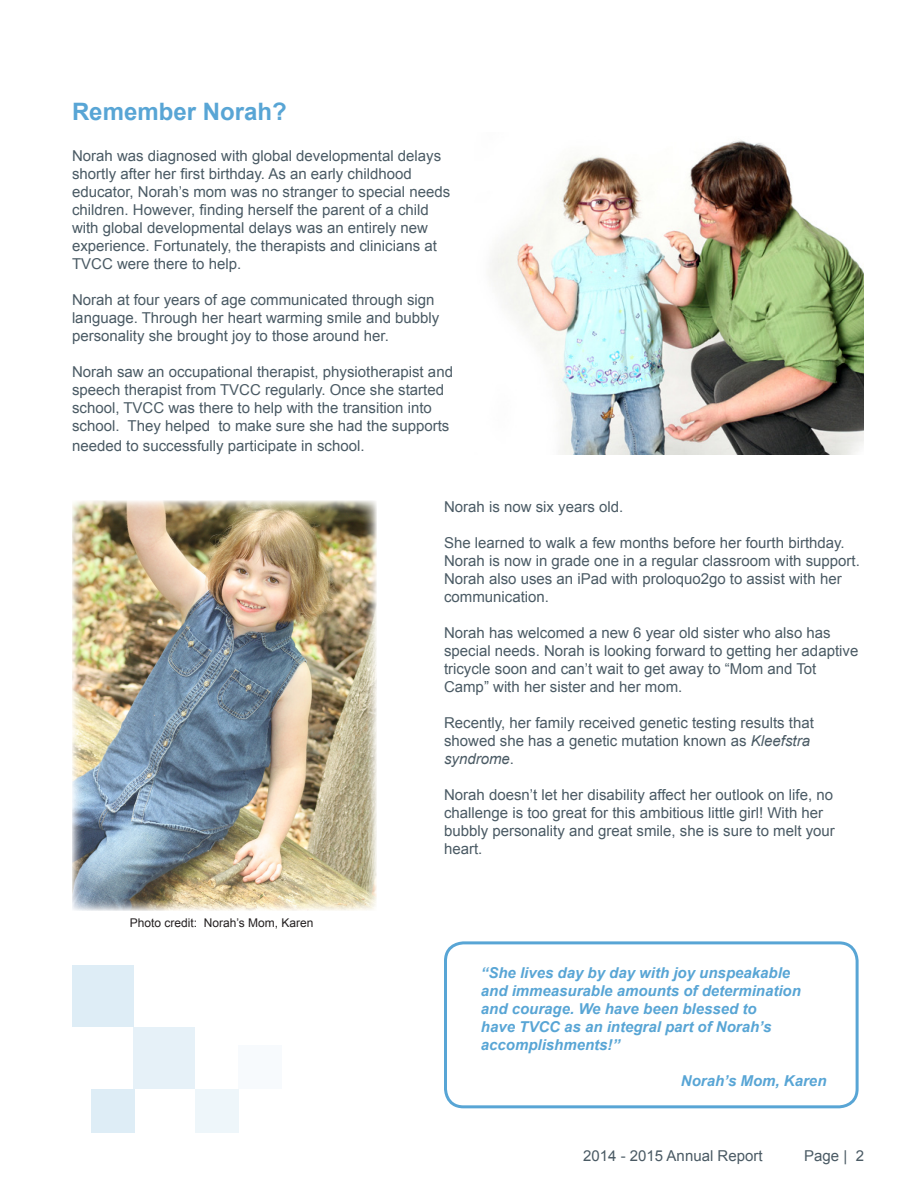
<style>
.page{position:relative;width:918px;height:1188px;background:#fff}
.page>*{position:absolute;margin:0;border:0;box-sizing:border-box;transform-origin:0 0}
.t1{font:700 24px "Arial";color:#58a5d5}
.t2{font:15px/18px "Arial";color:#4a5a64}
.t3{font:italic 700 15px/18px "Arial";color:#58a5d5}
.t4{font:12px "Arial";color:#231f20}
.s1{font-style:italic}
</style>
<div class="page">
<div style="left:134px;top:1027px;width:61px;height:62px;background:#e6f1f8"></div>
<div style="left:72px;top:966px;width:62px;height:61px;background:#deedf6"></div>
<div style="left:91px;top:1089px;width:43px;height:43px;background:#deedf6"></div>
<div style="left:238px;top:1046px;width:44px;height:43px;background:#f7fafd"></div>
<div style="left:195px;top:1089px;width:43px;height:43px;background:#eef6fa"></div>
<img style="left:490px;top:140px;width:373px;height:314px">
<img style="left:72px;top:501px;width:304px;height:410px">
<div style="left:444px;top:941px;width:415px;height:167px;border:3px solid #58a5d5;border-radius:18px"></div>
<h1 class="t1" style="left:72px;top:96px;width:216px">Remember Norah?</h1>
<p class="t2" style="left:72px;top:147px;width:380px">Norah was diagnosed with global developmental delays shortly after her first birthday. As an early childhood educator, Norah’s mom was no stranger to special needs children. However, finding herself the parent of a child with global developmental delays was an entirely new experience. Fortunately, the therapists and clinicians at TVCC were there to help.</p>
<p class="t2" style="left:72px;top:291px;width:369px">Norah at four years of age communicated through sign language. Through her heart warming smile and bubbly personality she brought joy to those around her.</p>
<p class="t2" style="left:72px;top:363px;width:383px">Norah saw an occupational therapist, physiotherapist and speech therapist from TVCC regularly. Once she started school, TVCC was there to help with the transition into school. They helped to make sure she had the supports</p>
<p class="t2" style="left:72px;top:437px;width:294px">needed to successfully participate in school.</p>
<p class="t4" style="left:130px;top:915px;width:185px">Photo credit: Norah’s Mom, Karen</p>
<p class="t2" style="left:444px;top:497px;width:181px">Norah is now six years old.</p>
<p class="t2" style="left:444px;top:533px;width:417px">She learned to walk a few months before her fourth birthday.<br>Norah is now in grade one in a regular classroom with support.<br>Norah also uses an iPad with proloquo2go to assist with her communication.</p>
<p class="t2" style="left:444px;top:623px;width:416px">Norah has welcomed a new 6 year old sister who also has special needs. Norah is looking forward to getting her adaptive tricycle soon and can’t wait to get away to “Mom and Tot Camp” with her sister and her mom.</p>
<p class="t2" style="left:444px;top:713px;width:371px">Recently, her family received genetic testing results that showed she has a genetic mutation known as <span class="s1">Kleefstra syndrome</span>.</p>
<p class="t2" style="left:444px;top:785px;width:392px">Norah doesn’t let her disability affect her outlook on life, no challenge is too great for this ambitious little girl! With her bubbly personality and great smile, she is sure to melt your heart.</p>
<p class="t3" style="left:481px;top:964px;width:322px">“She lives day by day with joy unspeakable and immeasurable amounts of determination and courage. We have been blessed to<br>have TVCC as an integral part of Norah’s accomplishments!”</p>
<p class="t3" style="left:681px;top:1072px;width:147px">Norah’s Mom, Karen</p>
<p class="t2" style="left:583px;top:1147px;width:181px">2014 - 2015 Annual Report</p>
<p class="t2" style="left:804px;top:1147px;width:61px">Page | 2</p>
</div>
